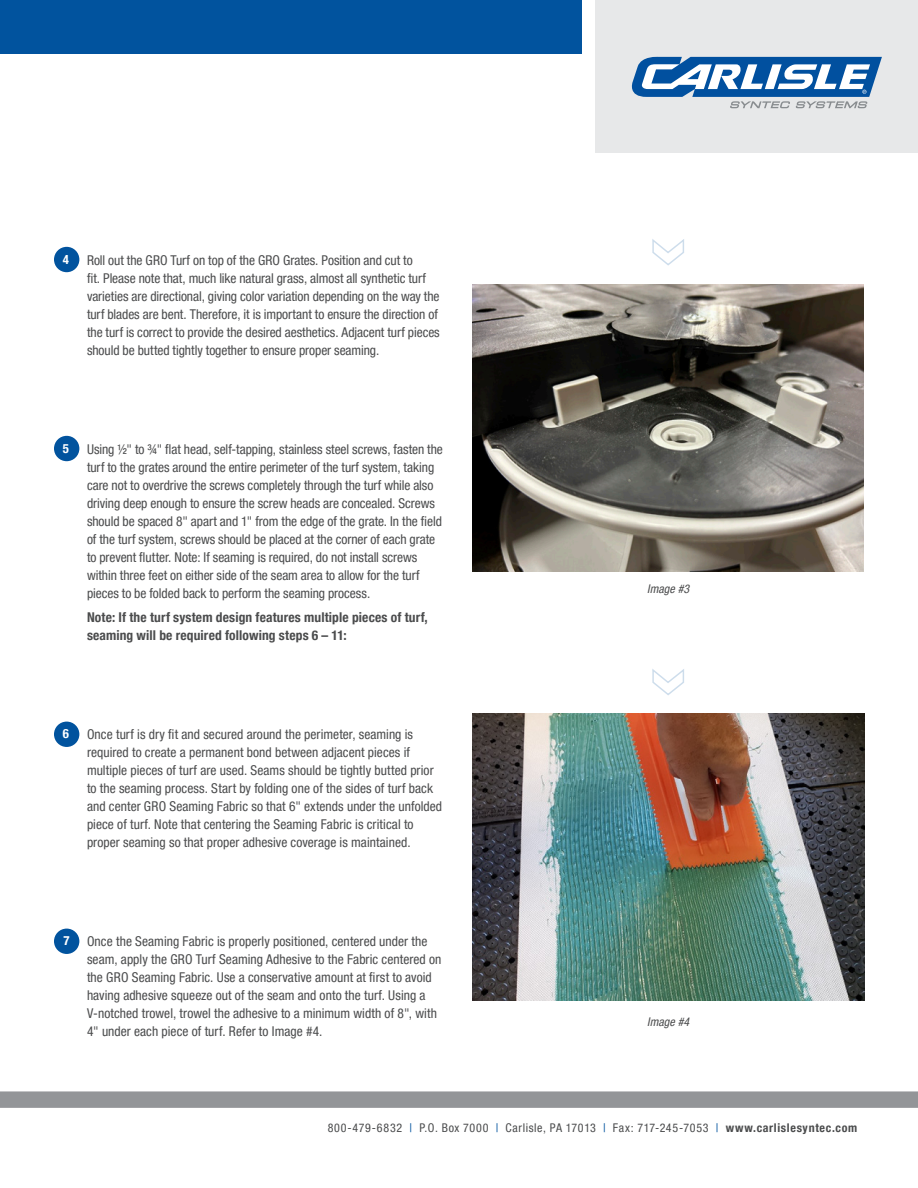
<style>
.page{position:relative;width:918px;height:1188px;background:#fff}
.page>*{position:absolute;margin:0;border:0;box-sizing:border-box;transform-origin:0 0}
.t1{font:condensed 13.5px/18px "Helvetica Neue LT Pro";color:#4b4c4d}
.t2{font:700 condensed 13.5px/18px "Helvetica Neue LT Pro";letter-spacing:.01em;color:#4b4c4d}
.t3{font:700 condensed 12.75px "Helvetica Neue LT Pro";color:#fff}
.t4{font:condensed 12px "Helvetica Neue LT Pro";letter-spacing:.05em;color:#4b4c4d}
.t5{font:italic condensed 12px "Helvetica Neue LT Pro";letter-spacing:.01em;color:#4b4c4d}
.s1{color:#01539e}
.s2{font-weight:700}
</style>
<div class="page">
<div style="left:0;top:1091px;width:918px;height:17px;background:#939598"></div>
<div style="left:0;top:0;width:582px;height:53px;background:#01539e"></div>
<div style="left:595px;top:0;width:323px;height:153px;background:#e7e8e9"></div>
<svg style="left:632px;top:57px;width:250px;height:51px"></svg>
<div style="left:54px;top:247px;width:25px;height:25px;background:#01539e;border-radius:50%"></div>
<div style="left:54px;top:436px;width:25px;height:25px;background:#01539e;border-radius:50%"></div>
<div style="left:54px;top:722px;width:25px;height:25px;background:#01539e;border-radius:50%"></div>
<div style="left:54px;top:929px;width:25px;height:25px;background:#01539e;border-radius:50%"></div>
<img style="left:472px;top:714px;width:392px;height:287px">
<svg style="left:652px;top:669px;width:32px;height:26px"></svg>
<svg style="left:652px;top:239px;width:32px;height:27px"></svg>
<img style="left:472px;top:284px;width:392px;height:288px">
<p class="t3" style="left:63px;top:252px;width:8px">4</p>
<p class="t1" style="left:87px;top:251px;width:354px">Roll out the GRO Turf on top of the GRO Grates. Position and cut to<br>fit. Please note that, much like natural grass, almost all synthetic turf varieties are directional, giving color variation depending on the way the turf blades are bent. Therefore, it is important to ensure the direction of the turf is correct to provide the desired aesthetics. Adjacent turf pieces should be butted tightly together to ensure proper seaming.</p>
<p class="t3" style="left:63px;top:441px;width:8px">5</p>
<p class="t1" style="left:87px;top:440px;width:357px">Using ½" to ¾" flat head, self-tapping, stainless steel screws, fasten the turf to the grates around the entire perimeter of the turf system, taking care not to overdrive the screws completely through the turf while also driving deep enough to ensure the screw heads are concealed. Screws should be spaced 8" apart and 1" from the edge of the grate. In the field of the turf system, screws should be placed at the corner of each grate to prevent flutter. Note: If seaming is required, do not install screws within three feet on either side of the seam area to allow for the turf pieces to be folded back to perform the seaming process.</p>
<p class="t2" style="left:87px;top:609px;width:342px">Note: If the turf system design features multiple pieces of turf, seaming will be required following steps 6 – 11:</p>
<p class="t3" style="left:63px;top:726px;width:8px">6</p>
<p class="t1" style="left:87px;top:726px;width:357px">Once turf is dry fit and secured around the perimeter, seaming is required to create a permanent bond between adjacent pieces if multiple pieces of turf are used. Seams should be tightly butted prior to the seaming process. Start by folding one of the sides of turf back and center GRO Seaming Fabric so that 6" extends under the unfolded piece of turf. Note that centering the Seaming Fabric is critical to proper seaming so that proper adhesive coverage is maintained.</p>
<p class="t3" style="left:64px;top:933px;width:8px">7</p>
<p class="t1" style="left:87px;top:933px;width:356px">Once the Seaming Fabric is properly positioned, centered under the seam, apply the GRO Turf Seaming Adhesive to the Fabric centered on the GRO Seaming Fabric. Use a conservative amount at first to avoid having adhesive squeeze out of the seam and onto the turf. Using a V-notched trowel, trowel the adhesive to a minimum width of 8", with 4" under each piece of turf. Refer to Image #4.</p>
<p class="t5" style="left:647px;top:582px;width:44px">Image #3</p>
<p class="t5" style="left:647px;top:1014px;width:44px">Image #4</p>
<p class="t4" style="left:328px;top:1121px;width:531px">800-479-6832 <span class="s1">|</span> P.O. Box 7000 <span class="s1">|</span> Carlisle, PA 17013 <span class="s1">|</span> Fax: 717-245-7053 <span class="s1">|</span> <span class="s2">www.carlislesyntec.com</span></p>
</div>
